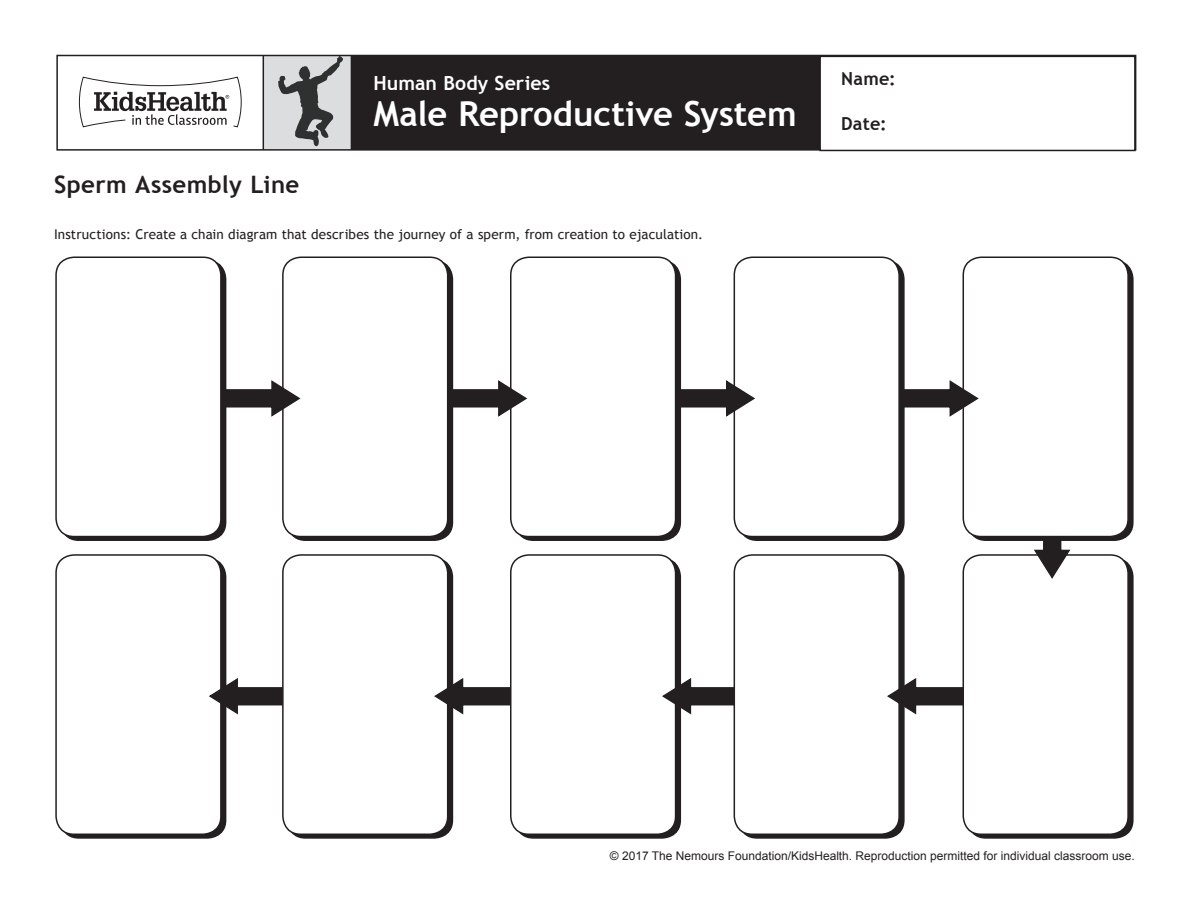
<style>
.page{position:relative;width:1188px;height:918px;background:#fff}
.page>*{position:absolute;margin:0;border:0;box-sizing:border-box;transform-origin:0 0}
.Handout_Header{font:700 34.5px "Trebuchet MS";color:#fff}
.Handout_Title{font:700 24px "Trebuchet MS";letter-spacing:.015em;color:#231f20}
.Handout_Header-2{font:700 19.5px "Trebuchet MS";letter-spacing:.005em;color:#fff}
.t1{font:700 18px "Trebuchet MS";letter-spacing:.015em;color:#231f20}
.Handout_Title-2{font:13.5px "Trebuchet MS";letter-spacing:.005em;color:#231f20}
.t2{font:12px "Arial";color:#231f20}
</style>
<div class="page">
<div style="left:263px;top:55px;width:89px;height:95px;background:#dcdddf"></div>
<div style="left:351px;top:55px;width:784px;height:95px;background:#231f20"></div>
<svg style="left:78px;top:76px;width:164px;height:52px"></svg>
<hr style="left:263px;top:55px;width:1px;height:95px;background:#231f20">
<div style="left:56px;top:55px;width:1080px;height:96px;border:1px solid #231f20"></div>
<svg style="left:278px;top:56px;width:65px;height:90px"></svg>
<svg style="left:819px;top:55px;width:317px;height:97px;background:#f4f3f4"></svg>
<div style="left:60px;top:558px;width:166px;height:281px;border:2px solid #231f20;border-radius:18px"></div>
<div style="left:56px;top:555px;width:165px;height:279px;background:#fff;border-radius:18px"></div>
<div style="left:55px;top:554px;width:167px;height:281px;border:2px solid #231f20;border-radius:18px"></div>
<svg style="left:209px;top:677px;width:73px;height:38px"></svg>
<div style="left:515px;top:558px;width:166px;height:281px;border:2px solid #231f20;border-radius:18px"></div>
<div style="left:511px;top:555px;width:165px;height:279px;background:#fff;border-radius:18px"></div>
<div style="left:510px;top:554px;width:166px;height:281px;border:2px solid #231f20;border-radius:18px"></div>
<svg style="left:662px;top:677px;width:72px;height:38px"></svg>
<div style="left:287px;top:558px;width:166px;height:281px;border:2px solid #231f20;border-radius:18px"></div>
<div style="left:283px;top:555px;width:165px;height:279px;background:#fff;border-radius:18px"></div>
<div style="left:282px;top:554px;width:166px;height:281px;border:2px solid #231f20;border-radius:18px"></div>
<svg style="left:434px;top:677px;width:78px;height:38px"></svg>
<div style="left:967px;top:558px;width:167px;height:281px;border:2px solid #231f20;border-radius:18px"></div>
<div style="left:963px;top:555px;width:165px;height:279px;background:#fff;border-radius:18px"></div>
<div style="left:963px;top:554px;width:166px;height:281px;border:2px solid #231f20;border-radius:18px"></div>
<div style="left:738px;top:558px;width:167px;height:281px;border:2px solid #231f20;border-radius:18px"></div>
<div style="left:734px;top:555px;width:165px;height:279px;background:#fff;border-radius:18px"></div>
<div style="left:734px;top:554px;width:166px;height:281px;border:2px solid #231f20;border-radius:18px"></div>
<svg style="left:887px;top:677px;width:77px;height:38px"></svg>
<svg style="left:1032px;top:541px;width:39px;height:38px"></svg>
<div style="left:967px;top:260px;width:167px;height:281px;border:2px solid #231f20;border-radius:18px"></div>
<div style="left:963px;top:257px;width:165px;height:280px;background:#fff;border-radius:18px"></div>
<div style="left:963px;top:256px;width:166px;height:281px;border:2px solid #231f20;border-radius:18px"></div>
<div style="left:738px;top:260px;width:167px;height:281px;border:2px solid #231f20;border-radius:18px"></div>
<div style="left:734px;top:257px;width:165px;height:280px;background:#fff;border-radius:18px"></div>
<div style="left:734px;top:256px;width:166px;height:281px;border:2px solid #231f20;border-radius:18px"></div>
<svg style="left:901px;top:379px;width:78px;height:39px"></svg>
<div style="left:515px;top:260px;width:166px;height:281px;border:2px solid #231f20;border-radius:18px"></div>
<div style="left:511px;top:257px;width:165px;height:280px;background:#fff;border-radius:18px"></div>
<div style="left:510px;top:256px;width:166px;height:281px;border:2px solid #231f20;border-radius:18px"></div>
<svg style="left:678px;top:379px;width:77px;height:39px"></svg>
<div style="left:287px;top:260px;width:166px;height:281px;border:2px solid #231f20;border-radius:18px"></div>
<div style="left:283px;top:257px;width:165px;height:280px;background:#fff;border-radius:18px"></div>
<div style="left:282px;top:256px;width:166px;height:281px;border:2px solid #231f20;border-radius:18px"></div>
<svg style="left:450px;top:379px;width:78px;height:39px"></svg>
<div style="left:60px;top:260px;width:166px;height:281px;border:2px solid #231f20;border-radius:18px"></div>
<div style="left:56px;top:257px;width:165px;height:280px;background:#fff;border-radius:18px"></div>
<div style="left:55px;top:256px;width:167px;height:281px;border:2px solid #231f20;border-radius:18px"></div>
<svg style="left:223px;top:379px;width:78px;height:39px"></svg>
<p class="Handout_Header-2" style="left:374px;top:71px;width:178px">Human Body Series</p>
<p class="Handout_Header" style="left:374px;top:93px;width:425px">Male Reproductive System</p>
<p class="Handout_Title" style="left:54px;top:170px;width:247px">Sperm Assembly Line</p>
<p class="Handout_Title-2" style="left:54px;top:226px;width:651px">Instructions: Create a chain diagram that describes the journey of a sperm, from creation to ejaculation.</p>
<p class="t1" style="left:841px;top:67px;width:56px">Name:</p>
<p class="t1" style="left:841px;top:112px;width:47px">Date:</p>
<p class="t2" style="left:610px;top:848px;width:526px">© 2017 The Nemours Foundation/KidsHealth. Reproduction permitted for individual classroom use.</p>
</div>
